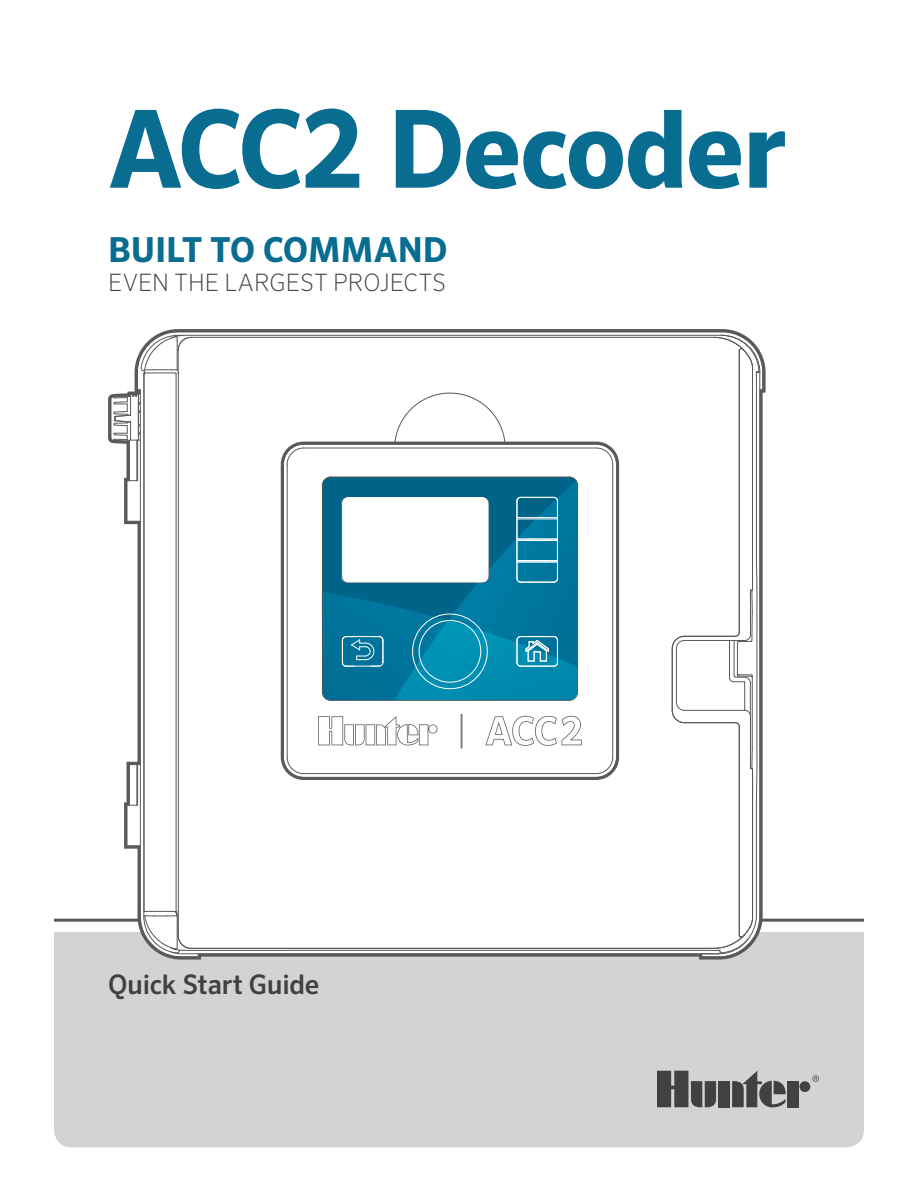
<style>
.page{position:relative;width:918px;height:1188px;background:#fff}
.page>*{position:absolute;margin:0;border:0;box-sizing:border-box;transform-origin:0 0}
.t1{font:700 108px "Sero Pro";letter-spacing:-.02em;color:#086d90}
.t2{font:700 34.5px "Sero Pro";letter-spacing:-.005em;color:#086d90}
.t3{font:500 27px "Sero Pro";letter-spacing:-.01em;color:#414042}
.t4{font:200 24px "Sero Pro";color:#414042}
</style>
<div class="page">
<div style="left:54px;top:932px;width:810px;height:216px;background:#d1d3d4"></div>
<hr style="left:54px;top:919px;width:810px;height:3px;background:#58595b">
<svg style="left:812px;top:1075px;width:7px;height:7px"></svg>
<div style="left:718px;top:1081px;width:12px;height:26px;background:#414042"></div>
<div style="left:799px;top:1081px;width:11px;height:11px;background:#414042;border-radius:50%"></div>
<div style="left:787px;top:1081px;width:12px;height:26px;background:#414042"></div>
<svg style="left:732px;top:1071px;width:54px;height:37px"></svg>
<svg style="left:657px;top:1071px;width:59px;height:37px"></svg>
<svg style="left:108px;top:329px;width:658px;height:631px"></svg>
<svg style="left:281px;top:442px;width:338px;height:338px"></svg>
<hr style="left:127px;top:481px;width:1px;height:40px;background:#58595b">
<hr style="left:127px;top:805px;width:1px;height:41px;background:#58595b">
<hr style="left:129px;top:765px;width:1px;height:40px;background:#58595b">
<hr style="left:129px;top:440px;width:1px;height:41px;background:#58595b">
<hr style="left:137px;top:440px;width:1px;height:41px;background:#58595b">
<hr style="left:137px;top:765px;width:1px;height:40px;background:#58595b">
<hr style="left:140px;top:390px;width:1px;height:526px;background:#58595b">
<hr style="left:144px;top:374px;width:1px;height:538px;background:#58595b">
<hr style="left:176px;top:374px;width:1px;height:538px;background:#58595b">
<hr style="left:178px;top:374px;width:1px;height:538px;background:#58595b">
<svg style="left:127px;top:845px;width:13px;height:1px"></svg>
<hr style="left:283px;top:464px;width:1px;height:293px;background:#58595b">
<hr style="left:304px;top:777px;width:292px;height:1px;background:#58595b">
<hr style="left:287px;top:464px;width:1px;height:293px;background:#58595b">
<hr style="left:304px;top:773px;width:292px;height:1px;background:#58595b">
<hr style="left:322px;top:485px;width:1px;height:207px;background:#58595b">
<hr style="left:684px;top:722px;width:51px;height:1px;background:#58595b">
<hr style="left:685px;top:710px;width:60px;height:1px;background:#58595b">
<hr style="left:331px;top:700px;width:238px;height:1px;background:#58595b">
<hr style="left:685px;top:640px;width:60px;height:1px;background:#58595b">
<hr style="left:684px;top:636px;width:51px;height:1px;background:#58595b">
<svg style="left:127px;top:521px;width:13px;height:1px"></svg>
<hr style="left:577px;top:485px;width:1px;height:207px;background:#58595b">
<hr style="left:331px;top:477px;width:238px;height:1px;background:#58595b">
<hr style="left:612px;top:464px;width:1px;height:293px;background:#58595b">
<hr style="left:616px;top:464px;width:1px;height:293px;background:#58595b">
<hr style="left:304px;top:448px;width:292px;height:1px;background:#58595b">
<hr style="left:304px;top:444px;width:292px;height:1px;background:#58595b">
<hr style="left:672px;top:648px;width:1px;height:62px;background:#58595b">
<hr style="left:676px;top:649px;width:1px;height:53px;background:#58595b">
<hr style="left:739px;top:727px;width:1px;height:208px;background:#58595b">
<hr style="left:739px;top:351px;width:1px;height:281px;background:#58595b">
<hr style="left:191px;top:337px;width:523px;height:1px;background:#58595b">
<hr style="left:185px;top:335px;width:536px;height:1px;background:#58595b">
<hr style="left:178px;top:332px;width:544px;height:1px;background:#58595b">
<hr style="left:752px;top:773px;width:1px;height:144px;background:#58595b">
<hr style="left:756px;top:803px;width:1px;height:112px;background:#58595b">
<hr style="left:756px;top:376px;width:1px;height:180px;background:#58595b">
<hr style="left:759px;top:373px;width:1px;height:543px;background:#58595b">
<hr style="left:752px;top:368px;width:1px;height:221px;background:#58595b">
<svg style="left:283px;top:756px;width:21px;height:22px"></svg>
<svg style="left:322px;top:691px;width:9px;height:10px"></svg>
<svg style="left:283px;top:443px;width:21px;height:22px"></svg>
<svg style="left:322px;top:476px;width:9px;height:10px"></svg>
<svg style="left:394px;top:391px;width:112px;height:54px"></svg>
<svg style="left:596px;top:756px;width:21px;height:22px"></svg>
<svg style="left:569px;top:691px;width:9px;height:10px"></svg>
<svg style="left:596px;top:443px;width:21px;height:22px"></svg>
<svg style="left:569px;top:476px;width:9px;height:10px"></svg>
<svg style="left:713px;top:331px;width:50px;height:59px"></svg>
<svg style="left:671px;top:636px;width:14px;height:13px"></svg>
<svg style="left:671px;top:701px;width:14px;height:22px"></svg>
<svg style="left:140px;top:909px;width:621px;height:48px"></svg>
<svg style="left:729px;top:555px;width:29px;height:249px"></svg>
<svg style="left:110px;top:331px;width:82px;height:112px"></svg>
<svg style="left:323px;top:479px;width:254px;height:221px"></svg>
<svg style="left:461px;top:714px;width:1px;height:34px"></svg>
<svg style="left:318px;top:716px;width:119px;height:29px"></svg>
<svg style="left:485px;top:716px;width:97px;height:30px"></svg>
<svg style="left:516px;top:497px;width:42px;height:86px"></svg>
<hr style="left:518px;top:519px;width:39px;height:1px;background:#fff">
<div style="left:419px;top:620px;width:62px;height:63px;border:1px solid #fff;border-radius:50%"></div>
<svg style="left:516px;top:636px;width:42px;height:31px"></svg>
<svg style="left:342px;top:636px;width:42px;height:31px"></svg>
<div style="left:412px;top:614px;width:76px;height:75px;border:1px solid #fff;border-radius:50%"></div>
<h1 class="t1" style="left:108px;top:84px;width:680px">ACC2 Decoder</h1>
<h2 class="t2" style="left:108px;top:229px;width:341px">BUILT TO COMMAND</h2>
<p class="t4" style="left:108px;top:268px;width:339px">EVEN THE LARGEST PROJECTS</p>
<p class="t3" style="left:108px;top:968px;width:213px">Quick Start Guide</p>
</div>
